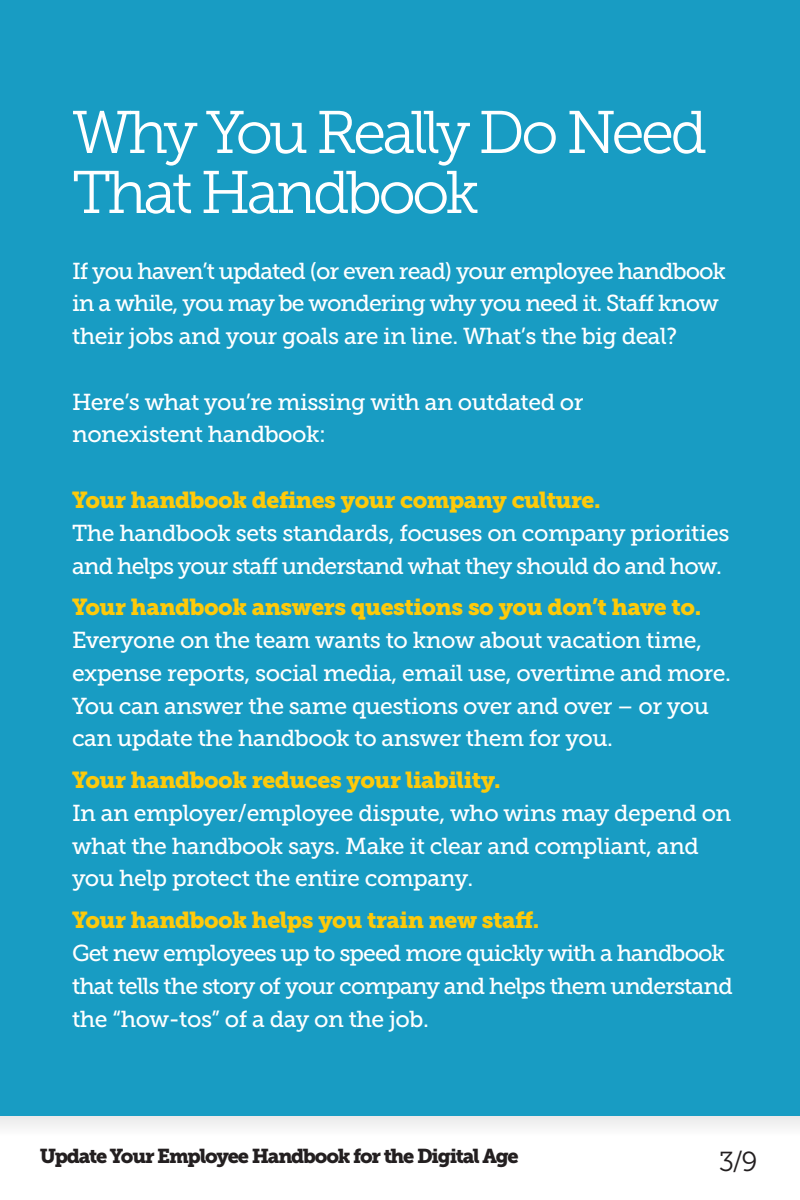
<style>
.page{position:relative;width:800px;height:1200px;background:#fff}
.page>*{position:absolute;margin:0;border:0;box-sizing:border-box;transform-origin:0 0}
.t1{font:60px/60px "Museo Slab 300";letter-spacing:-.06em;color:#fff}
.t2{font:27.5px "Museo Slab 300";color:#231f20}
.t3{font:23px/32.8px "Museo Slab 500";letter-spacing:-.025em;color:#fff}
.t4{font:23px "Museo Slab 900";letter-spacing:-.02em;color:#feca0a}
.t5{font:20px "Museo Slab 900";letter-spacing:-.06em;color:#231f20}
</style>
<div class="page">
<div style="left:0;top:1116px;width:800px;height:20px;background:#f3f3f3"></div>
<div style="left:0;top:0;width:800px;height:1116px;background:#189cc3"></div>
<h1 class="t1" style="left:72px;top:103px;width:637px">Why You Really Do Need<br>That Handbook</h1>
<p class="t3" style="left:72px;top:254px;width:656px">If you haven’t updated (or even read) your employee handbook in a while, you may be wondering why you need it. Staff know their jobs and your goals are in line. What’s the big deal?</p>
<p class="t3" style="left:72px;top:385px;width:513px">Here’s what you’re missing with an outdated or nonexistent handbook:</p>
<p class="t4" style="left:72px;top:487px;width:530px">Your handbook defines your company culture.</p>
<p class="t3" style="left:72px;top:517px;width:659px">The handbook sets standards, focuses on company priorities and helps your staff understand what they should do and how.</p>
<p class="t4" style="left:72px;top:594px;width:631px">Your handbook answers questions so you don’t have to.</p>
<p class="t3" style="left:72px;top:624px;width:660px">Everyone on the team wants to know about vacation time, expense reports, social media, email use, overtime and more.<br>You can answer the same questions over and over – or you can update the handbook to answer them for you.</p>
<p class="t4" style="left:72px;top:767px;width:430px">Your handbook reduces your liability.</p>
<p class="t3" style="left:72px;top:797px;width:661px">In an employer/employee dispute, who wins may depend on what the handbook says. Make it clear and compliant, and you help protect the entire company.</p>
<p class="t4" style="left:72px;top:907px;width:469px">Your handbook helps you train new staff.</p>
<p class="t3" style="left:72px;top:937px;width:662px">Get new employees up to speed more quickly with a handbook that tells the story of your company and helps them understand the “how-tos” of a day on the job.</p>
<p class="t5" style="left:40px;top:1144px;width:480px">Update Your Employee Handbook for the Digital Age</p>
<p class="t2" style="left:719px;top:1147px;width:40px">3/9</p>
</div>
